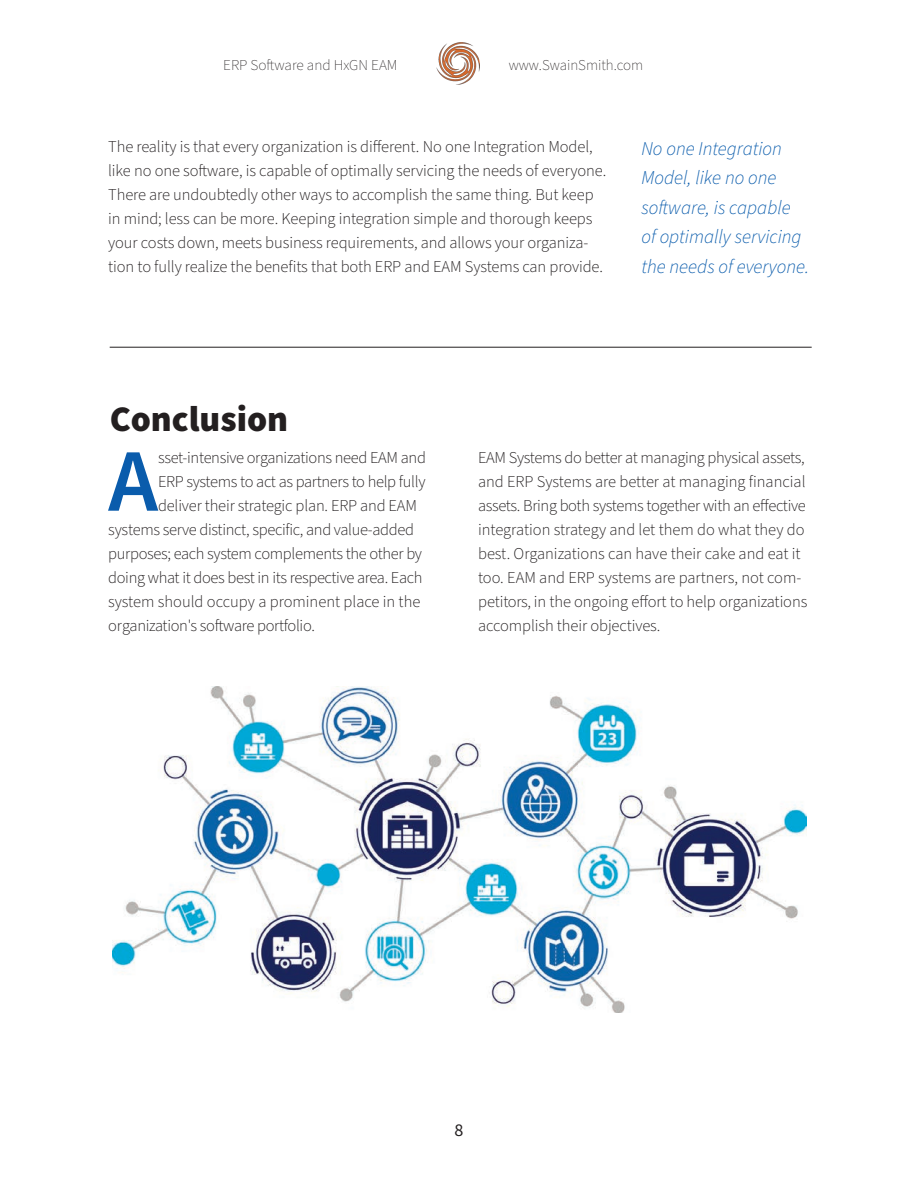
<style>
.page{position:relative;width:918px;height:1188px;background:#fff}
.page>*{position:absolute;margin:0;border:0;box-sizing:border-box;transform-origin:0 0}
.t1{font:600 89.25px "Source Sans Pro";color:#0a5cac}
.t2{font:900 36px "Source Sans Pro";color:#231f20}
.t3{font:italic 300 19.5px/29.4px "Source Sans Pro";color:#0a5cac}
.t4{font:18px "Source Sans Pro";color:#231f20}
.t5{font:300 16.5px/24px "Source Sans Pro";letter-spacing:-.005em;color:#231f20}
.t6{font:200 15px "Source Sans Pro";color:#231f20}
</style>
<div class="page">
<img style="left:437px;top:43px;width:42px;height:41px">
<img style="left:112px;top:687px;width:695px;height:326px">
<hr style="left:110px;top:347px;width:702px;height:1px;background:#231f20">
<p class="t6" style="left:223px;top:59px;width:176px">ERP Software and HxGN EAM</p>
<p class="t6" style="left:509px;top:59px;width:136px">www.SwainSmith.com</p>
<p class="t5" style="left:108px;top:136px;width:500px">The reality is that every organization is different. No one Integration Model, like no one software, is capable of optimally servicing the needs of everyone.<br>There are undoubtedly other ways to accomplish the same thing. But keep in mind; less can be more. Keeping integration simple and thorough keeps your costs down, meets business requirements, and allows your organiza&shy;tion to fully realize the benefits that both ERP and EAM Systems can provide.</p>
<p class="t3" style="left:641px;top:136px;width:169px">No one Integration<br>Model, like no one software, is capable of optimally servicing the needs of everyone.</p>
<p class="t2" style="left:110px;top:405px;width:180px">Conclusion</p>
<p class="t1" style="left:108px;top:447px;width:51px">A</p>
<p class="t5" style="left:158px;top:447px;width:269px">sset-intensive organizations need EAM and</p>
<p class="t5" style="left:158px;top:471px;width:269px">ERP systems to act as partners to help fully</p>
<p class="t5" style="left:158px;top:495px;width:261px">deliver their strategic plan. ERP and EAM</p>
<p class="t5" style="left:108px;top:519px;width:307px">systems serve distinct, specific, and value-added</p>
<p class="t5" style="left:108px;top:543px;width:315px">purposes; each system complements the other by</p>
<p class="t5" style="left:108px;top:567px;width:316px">doing what it does best in its respective area. Each</p>
<p class="t5" style="left:108px;top:591px;width:314px">system should occupy a prominent place in the</p>
<p class="t5" style="left:108px;top:615px;width:208px">organization's software portfolio.</p>
<p class="t5" style="left:478px;top:447px;width:331px">EAM Systems do better at managing physical assets, and ERP Systems are better at managing financial assets. Bring both systems together with an effective integration strategy and let them do what they do best. Organizations can have their cake and eat it too. EAM and ERP systems are partners, not com&shy;petitors, in the ongoing effort to help organizations accomplish their objectives.</p>
<p class="t4" style="left:455px;top:1119px;width:10px">8</p>
</div>
